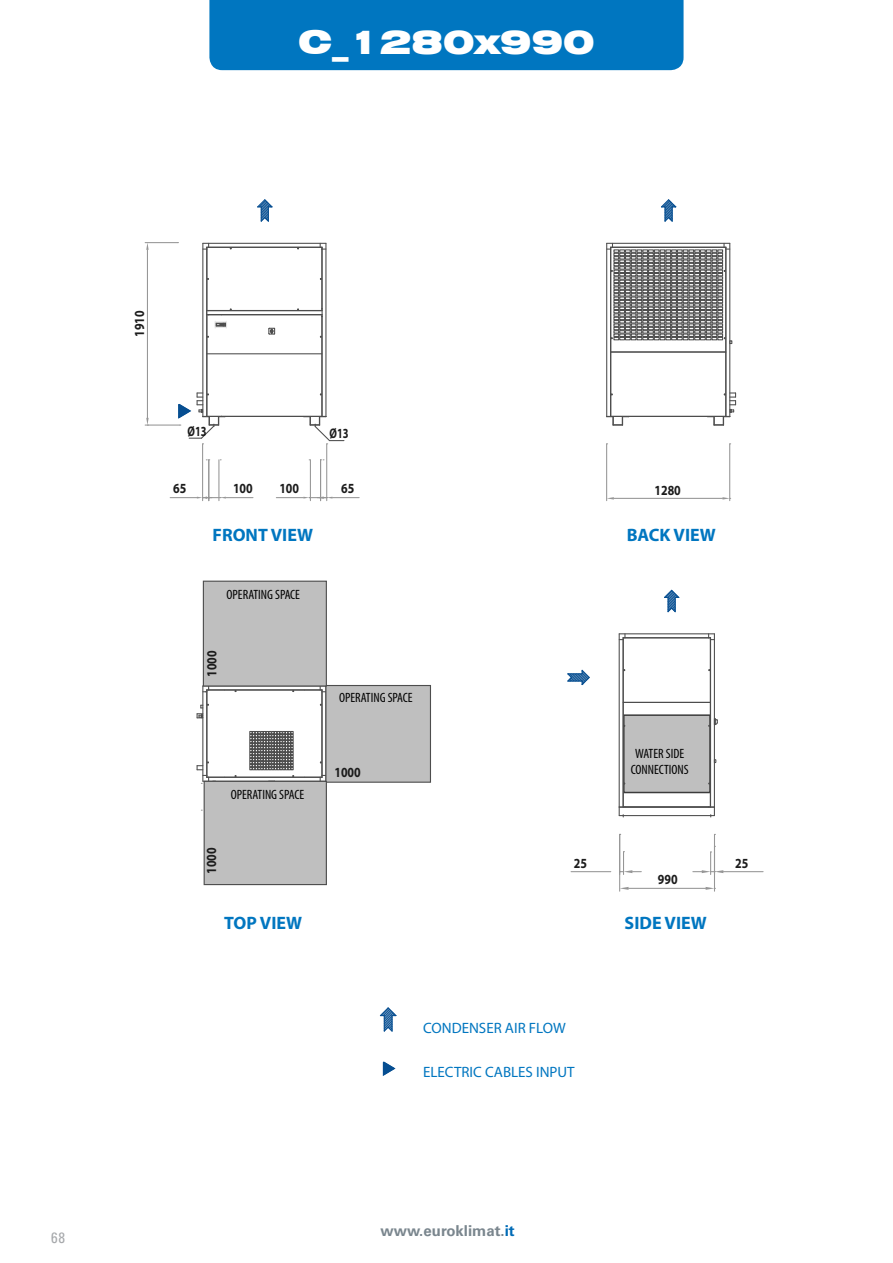
<style>
.page{position:relative;width:893px;height:1263px;background:#fff}
.page>*{position:absolute;margin:0;border:0;box-sizing:border-box;transform-origin:0 0}
.t1{font:900 expanded 33px "Swiss 721 BT";color:#fff}
.t2{font:700 18px "Myriad Pro";color:#0076c0}
.t3{font:15px "Myriad Pro";color:#0076c0}
.t4{font:700 15px "Univers LT Std";color:#7a868e}
.t5{font:condensed 15px "Univers LT Std";color:#a7a9ac}
.t6{font:700 13.95px "Myriad Pro";color:#1c1c1c;scale:.85 1}
.t7{font:700 13.95px "Myriad Pro";color:#1c1c1c;scale:.75 1}
.t8{font:condensed 13.5px/16.2px "Myriad Pro";color:#000;text-align:center}
.s1{color:#006bb6}
</style>
<div class="page">
<div style="left:209px;top:0;width:475px;height:70px;background:#0076c0"></div>
<hr style="left:729px;top:243px;width:1px;height:173px;background:#4d4d4d">
<hr style="left:606px;top:243px;width:1px;height:173px;background:#4d4d4d">
<hr style="left:725px;top:352px;width:1px;height:64px;background:#4d4d4d">
<hr style="left:610px;top:352px;width:1px;height:64px;background:#4d4d4d">
<hr style="left:611px;top:416px;width:115px;height:1px;background:#4d4d4d">
<svg style="left:606px;top:416px;width:23px;height:10px"></svg>
<hr style="left:725px;top:247px;width:1px;height:105px;background:#4d4d4d">
<hr style="left:610px;top:247px;width:1px;height:105px;background:#4d4d4d">
<hr style="left:611px;top:351px;width:115px;height:2px;background:#4d4d4d">
<svg style="left:607px;top:243px;width:125px;height:101px"></svg>
<svg style="left:707px;top:392px;width:29px;height:34px"></svg>
<svg style="left:661px;top:199px;width:16px;height:23px"></svg>
<hr style="left:606px;top:444px;width:1px;height:57px;background:#969696">
<hr style="left:729px;top:444px;width:1px;height:57px;background:#969696">
<hr style="left:614px;top:498px;width:108px;height:1px;background:#969696">
<svg style="left:607px;top:497px;width:7px;height:3px"></svg>
<svg style="left:722px;top:497px;width:9px;height:3px"></svg>
<svg style="left:664px;top:589px;width:16px;height:24px"></svg>
<svg style="left:567px;top:669px;width:23px;height:16px"></svg>
<div style="left:624px;top:715px;width:86px;height:77px;background:#bfbfbf"></div>
<div style="left:623px;top:714px;width:88px;height:79px;border:2px solid #3b3b3b"></div>
<hr style="left:619px;top:834px;width:1px;height:57px;background:#969696">
<hr style="left:714px;top:846px;width:1px;height:45px;background:#969696">
<hr style="left:629px;top:888px;width:77px;height:1px;background:#969696">
<svg style="left:620px;top:887px;width:9px;height:3px"></svg>
<svg style="left:706px;top:887px;width:8px;height:3px"></svg>
<hr style="left:571px;top:871px;width:40px;height:1px;background:#969696">
<svg style="left:620px;top:851px;width:21px;height:23px"></svg>
<hr style="left:714px;top:834px;width:1px;height:40px;background:#969696">
<hr style="left:723px;top:871px;width:40px;height:1px;background:#969696">
<svg style="left:693px;top:846px;width:30px;height:28px"></svg>
<hr style="left:714px;top:634px;width:1px;height:173px;background:#4d4d4d">
<hr style="left:622px;top:638px;width:2px;height:169px;background:#4d4d4d">
<hr style="left:619px;top:634px;width:1px;height:173px;background:#4d4d4d">
<hr style="left:619px;top:807px;width:95px;height:1px;background:#4d4d4d">
<hr style="left:619px;top:815px;width:95px;height:1px;background:#4d4d4d">
<hr style="left:619px;top:806px;width:95px;height:1px;background:#4d4d4d">
<svg style="left:619px;top:634px;width:6px;height:6px"></svg>
<svg style="left:708px;top:634px;width:6px;height:6px"></svg>
<hr style="left:619px;top:633px;width:95px;height:1px;background:#4d4d4d">
<hr style="left:623px;top:638px;width:1px;height:64px;background:#4d4d4d">
<hr style="left:710px;top:638px;width:1px;height:64px;background:#4d4d4d">
<hr style="left:710px;top:702px;width:1px;height:105px;background:#4d4d4d">
<hr style="left:623px;top:702px;width:87px;height:1px;background:#4d4d4d">
<hr style="left:623px;top:637px;width:87px;height:1px;background:#4d4d4d">
<svg style="left:713px;top:759px;width:4px;height:5px"></svg>
<svg style="left:708px;top:718px;width:10px;height:9px"></svg>
<svg style="left:619px;top:807px;width:6px;height:10px"></svg>
<svg style="left:708px;top:807px;width:7px;height:10px"></svg>
<svg style="left:379px;top:1007px;width:18px;height:25px"></svg>
<svg style="left:382px;top:1061px;width:14px;height:15px"></svg>
<hr style="left:325px;top:243px;width:1px;height:173px;background:#4d4d4d">
<hr style="left:202px;top:243px;width:1px;height:173px;background:#4d4d4d">
<hr style="left:322px;top:247px;width:1px;height:169px;background:#4d4d4d">
<hr style="left:321px;top:247px;width:1px;height:63px;background:#4d4d4d">
<hr style="left:206px;top:247px;width:1px;height:63px;background:#4d4d4d">
<hr style="left:321px;top:315px;width:1px;height:101px;background:#4d4d4d">
<hr style="left:206px;top:315px;width:1px;height:101px;background:#4d4d4d">
<hr style="left:222px;top:416px;width:100px;height:1px;background:#4d4d4d">
<hr style="left:221px;top:314px;width:101px;height:1px;background:#4d4d4d">
<hr style="left:207px;top:310px;width:115px;height:1px;background:#4d4d4d">
<hr style="left:203px;top:243px;width:123px;height:1px;background:#4d4d4d">
<hr style="left:207px;top:247px;width:115px;height:1px;background:#4d4d4d">
<svg style="left:203px;top:243px;width:6px;height:7px"></svg>
<svg style="left:320px;top:243px;width:6px;height:7px"></svg>
<svg style="left:268px;top:327px;width:8px;height:8px"></svg>
<hr style="left:207px;top:353px;width:115px;height:1px;background:#4d4d4d">
<hr style="left:207px;top:689px;width:115px;height:1px;background:#4d4d4d">
<hr style="left:207px;top:777px;width:115px;height:1px;background:#4d4d4d">
<hr style="left:202px;top:686px;width:1px;height:95px;background:#4d4d4d">
<hr style="left:322px;top:690px;width:1px;height:87px;background:#4d4d4d">
<hr style="left:321px;top:690px;width:1px;height:87px;background:#4d4d4d">
<hr style="left:206px;top:690px;width:1px;height:87px;background:#4d4d4d">
<hr style="left:224px;top:776px;width:80px;height:2px;background:#4d4d4d">
<svg style="left:305px;top:775px;width:20px;height:6px"></svg>
<svg style="left:203px;top:686px;width:21px;height:6px"></svg>
<hr style="left:224px;top:689px;width:80px;height:2px;background:#4d4d4d">
<svg style="left:305px;top:686px;width:20px;height:6px"></svg>
<svg style="left:197px;top:703px;width:12px;height:15px"></svg>
<svg style="left:257px;top:199px;width:16px;height:23px"></svg>
<svg style="left:249px;top:731px;width:46px;height:50px"></svg>
<div style="left:326px;top:685px;width:104px;height:97px;background:#bfbfbf"></div>
<div style="left:325px;top:685px;width:106px;height:98px;border:1px solid #4d4d4d"></div>
<div style="left:203px;top:581px;width:123px;height:105px;background:#bfbfbf"></div>
<div style="left:203px;top:581px;width:124px;height:105px;border:1px solid #4d4d4d"></div>
<svg style="left:197px;top:761px;width:27px;height:25px"></svg>
<div style="left:204px;top:781px;width:122px;height:103px;background:#bfbfbf"></div>
<div style="left:204px;top:781px;width:123px;height:104px;border:1px solid #4d4d4d"></div>
<hr style="left:145px;top:242px;width:33px;height:1px;background:#969696">
<hr style="left:145px;top:424px;width:35px;height:2px;background:#969696">
<hr style="left:147px;top:250px;width:1px;height:168px;background:#969696">
<svg style="left:146px;top:243px;width:3px;height:7px"></svg>
<svg style="left:146px;top:418px;width:3px;height:8px"></svg>
<svg style="left:206px;top:308px;width:26px;height:21px"></svg>
<hr style="left:202px;top:444px;width:1px;height:57px;background:#969696">
<hr style="left:208px;top:460px;width:1px;height:41px;background:#969696">
<hr style="left:218px;top:460px;width:1px;height:41px;background:#969696">
<svg style="left:170px;top:496px;width:83px;height:3px"></svg>
<hr style="left:310px;top:460px;width:1px;height:41px;background:#969696">
<hr style="left:320px;top:460px;width:1px;height:41px;background:#969696">
<hr style="left:326px;top:444px;width:1px;height:57px;background:#969696">
<svg style="left:276px;top:496px;width:83px;height:3px"></svg>
<svg style="left:303px;top:416px;width:41px;height:29px"></svg>
<svg style="left:177px;top:392px;width:48px;height:53px"></svg>
<p class="t1" style="left:298px;top:22px;width:298px">C_1280x990</p>
<p class="t5" style="left:51px;top:1228px;width:16px">68</p>
<p class="t6" style="left:130px;top:337px;width:33px;rotate:-90deg">1910</p>
<p class="t7" style="left:188px;top:422px;width:27px">Ø13</p>
<p class="t7" style="left:330px;top:424px;width:27px">Ø13</p>
<p class="t6" style="left:173px;top:480px;width:17px">65</p>
<p class="t6" style="left:233px;top:480px;width:25px">100</p>
<p class="t6" style="left:279px;top:480px;width:25px">100</p>
<p class="t6" style="left:341px;top:480px;width:17px">65</p>
<p class="t6" style="left:654px;top:481px;width:33px">1280</p>
<p class="t2" style="left:213px;top:523px;width:102px">FRONT VIEW</p>
<p class="t2" style="left:627px;top:523px;width:91px">BACK VIEW</p>
<p class="t8" style="left:227px;top:586px;width:75px">OPERATING SPACE</p>
<p class="t6" style="left:203px;top:677px;width:33px;rotate:-90deg">1000</p>
<p class="t8" style="left:231px;top:787px;width:75px">OPERATING SPACE</p>
<p class="t6" style="left:202px;top:874px;width:33px;rotate:-90deg">1000</p>
<p class="t8" style="left:339px;top:689px;width:75px">OPERATING SPACE</p>
<p class="t6" style="left:334px;top:763px;width:33px">1000</p>
<p class="t8" style="left:631px;top:745px;width:59px">WATER SIDE<br>CONNECTIONS</p>
<p class="t6" style="left:574px;top:854px;width:17px">25</p>
<p class="t6" style="left:735px;top:854px;width:17px">25</p>
<p class="t6" style="left:658px;top:871px;width:25px">990</p>
<p class="t2" style="left:224px;top:911px;width:79px">TOP VIEW</p>
<p class="t2" style="left:625px;top:911px;width:84px">SIDE VIEW</p>
<p class="t3" style="left:423px;top:1018px;width:144px">CONDENSER AIR FLOW</p>
<p class="t3" style="left:423px;top:1062px;width:153px">ELECTRIC CABLES INPUT</p>
<p class="t4" style="left:380px;top:1221px;width:136px">www.euroklimat.<span class="s1">it</span></p>
</div>
